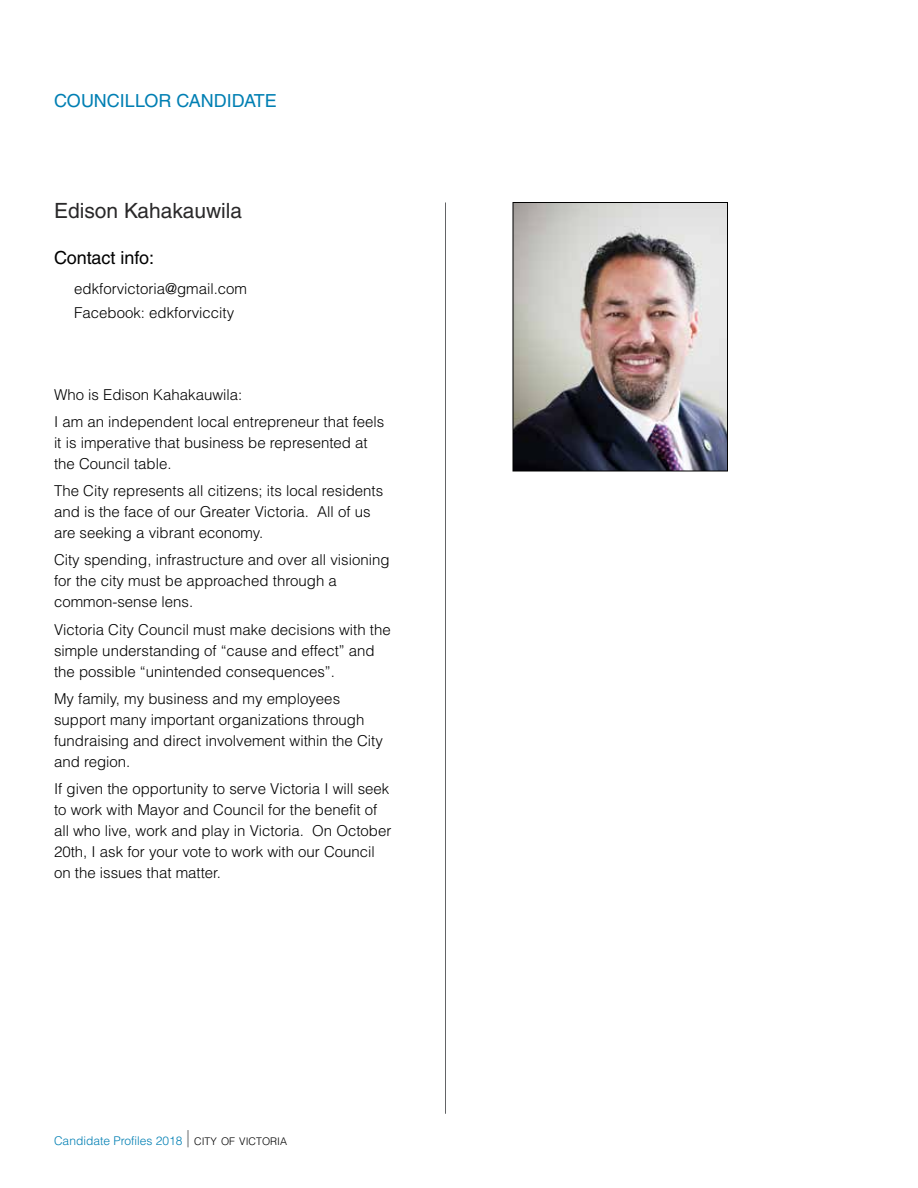
<style>
.page{position:relative;width:918px;height:1188px;background:#fff}
.page>*{position:absolute;margin:0;border:0;box-sizing:border-box;transform-origin:0 0}
.t1{font:21px "Helvetica LT Std";color:#292829}
.t2{font:18px "Helvetica LT Std";color:#007fb3}
.t3{font:18px "Helvetica LT Std";color:#000}
.t4{font:300 15px/21px "Helvetica LT Std";color:#000}
.t5{font:300 12px "Helvetica LT Std";color:#007fb3}
.s1{font-size:17.25px;color:#636466}
.s2{font-size:10.5px;color:#000}
</style>
<div class="page">
<hr style="left:445px;top:202px;width:1px;height:912px;background:#636466">
<img style="left:515px;top:204px;width:211px;height:265px">
<div style="left:513px;top:202px;width:215px;height:269px;border:1px solid #000"></div>
<p class="t2" style="left:54px;top:91px;width:224px">COUNCILLOR CANDIDATE</p>
<h1 class="t1" style="left:54px;top:198px;width:190px">Edison Kahakauwila</h1>
<p class="t3" style="left:54px;top:247px;width:102px">Contact info:</p>
<p class="t4" style="left:74px;top:277px;width:174px;line-height:24px">edkforvictoria@gmail.com<br>Facebook: edkforviccity</p>
<p class="t4" style="left:54px;top:381px;width:332px;line-height:27.2px">Who is Edison Kahakauwila:<br>I am an independent local entrepreneur that feels</p>
<p class="t4" style="left:54px;top:432px;width:315px">it is imperative that business be represented at the Council table.</p>
<p class="t4" style="left:54px;top:480px;width:331px">The City represents all citizens; its local residents and is the face of our Greater Victoria. All of us are seeking a vibrant economy.</p>
<p class="t4" style="left:54px;top:549px;width:337px">City spending, infrastructure and over all visioning for the city must be approached through a common-sense lens.</p>
<p class="t4" style="left:54px;top:619px;width:338px">Victoria City Council must make decisions with the simple understanding of “cause and effect” and the possible “unintended consequences”.</p>
<p class="t4" style="left:54px;top:688px;width:330px">My family, my business and my employees support many important organizations through fundraising and direct involvement within the City and region.</p>
<p class="t4" style="left:54px;top:778px;width:339px">If given the opportunity to serve Victoria I will seek to work with Mayor and Council for the benefit of all who live, work and play in Victoria. On October 20th, I ask for your vote to work with our Council on the issues that matter.</p>
<p class="t5" style="left:54px;top:1133px;width:235px">Candidate Profiles 2018 <span class="s1">|</span> <span class="s2">CITY OF VICTORIA</span></p>
</div>
